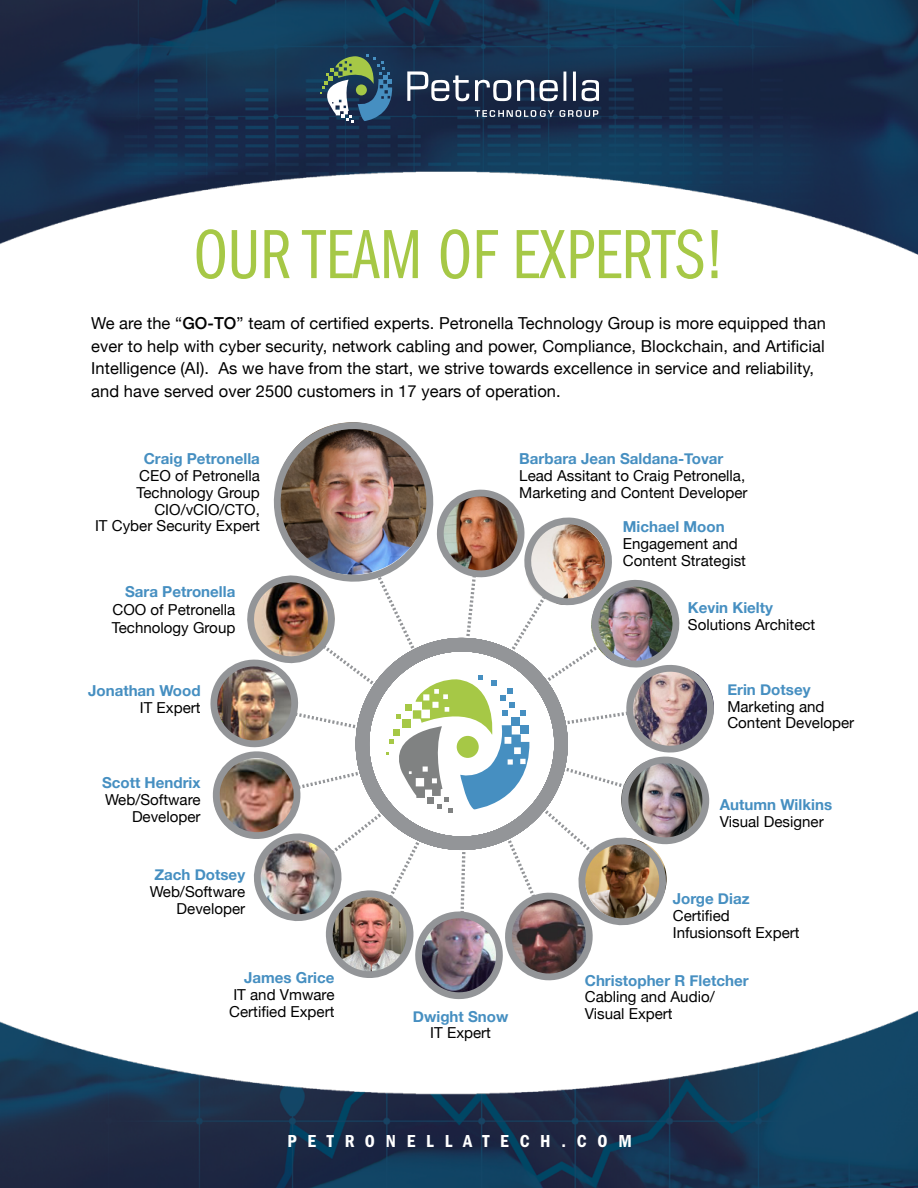
<style>
.page{position:relative;width:918px;height:1188px;background:#fff}
.page>*{position:absolute;margin:0;border:0;box-sizing:border-box;transform-origin:0 0}
.t1{font:72px "ITC Franklin Gothic Std Bk Cp";color:#a6c846}
.t2{font:18px "ITC Franklin Gothic Std Dm Cd";letter-spacing:.6em;color:#fff}
.t3{font:16.5px/22.5px "Helvetica Neue";letter-spacing:.005em;color:#000}
.t4{font:15.15px/16.8px "Helvetica Neue";color:#000}
.t5{font:700 15.15px "Helvetica Neue";color:#468fc1}
.s1{font-weight:500}
</style>
<div class="page">
<img style="left:0;top:0;width:918px;height:255px">
<svg style="left:475px;top:110px;width:123px;height:7px"></svg>
<svg style="left:407px;top:71px;width:192px;height:31px"></svg>
<svg style="left:320px;top:54px;width:73px;height:69px;background:#4c6c74"></svg>
<img style="left:0;top:1010px;width:918px;height:178px">
<img style="left:210px;top:422px;width:504px;height:578px">
<svg style="left:330px;top:612px;width:263px;height:245px"></svg>
<h1 class="t1" style="left:194px;top:215px;width:532px">OUR TEAM OF EXPERTS!</h1>
<p class="t3" style="left:91px;top:313px;width:736px">We are the “<span class="s1">GO-TO</span>” team of certified experts. Petronella Technology Group is more equipped than ever to help with cyber security, network cabling and power, Compliance, Blockchain, and Artificial Intelligence (AI). As we have from the start, we strive towards excellence in service and reliability, and have served over 2500 customers in 17 years of operation.</p>
<p class="t5" style="left:144px;top:447px;width:118px">Craig Petronella</p>
<p class="t4" style="left:95px;top:468px;width:166px;text-align:right">CEO of Petronella<br>Technology Group<br>CIO/vCIO/CTO,<br>IT Cyber Security Expert</p>
<p class="t5" style="left:125px;top:580px;width:112px">Sara Petronella</p>
<p class="t4" style="left:112px;top:602px;width:125px;line-height:18px">COO of Petronella<br>Technology Group</p>
<p class="t5" style="left:88px;top:679px;width:114px">Jonathan Wood</p>
<p class="t4" style="left:140px;top:700px;width:62px">IT Expert</p>
<p class="t5" style="left:102px;top:771px;width:100px">Scott Hendrix</p>
<p class="t4" style="left:105px;top:792px;width:97px;text-align:right">Web/Software<br>Developer</p>
<p class="t5" style="left:154px;top:863px;width:92px">Zach Dotsey</p>
<p class="t4" style="left:150px;top:884px;width:97px;text-align:right">Web/Software<br>Developer</p>
<p class="t5" style="left:244px;top:966px;width:92px">James Grice</p>
<p class="t4" style="left:229px;top:987px;width:107px">IT and Vmware<br>Certified Expert</p>
<p class="t5" style="left:519px;top:447px;width:206px">Barbara Jean Saldana-Tovar</p>
<p class="t4" style="left:519px;top:468px;width:230px">Lead Assitant to Craig Petronella,<br>Marketing and Content Developer</p>
<p class="t5" style="left:623px;top:515px;width:103px">Michael Moon</p>
<p class="t4" style="left:623px;top:536px;width:125px">Engagement and<br>Content Strategist</p>
<p class="t5" style="left:688px;top:595px;width:87px">Kevin Kielty</p>
<p class="t4" style="left:688px;top:617px;width:129px">Solutions Architect</p>
<p class="t5" style="left:727px;top:678px;width:85px">Erin Dotsey</p>
<p class="t4" style="left:727px;top:699px;width:128px">Marketing and<br>Content Developer</p>
<p class="t5" style="left:413px;top:1004px;width:97px">Dwight Snow</p>
<p class="t4" style="left:430px;top:1025px;width:62px">IT Expert</p>
<p class="t5" style="left:720px;top:793px;width:114px">Autumn Wilkins</p>
<p class="t4" style="left:720px;top:814px;width:105px">Visual Designer</p>
<p class="t5" style="left:673px;top:887px;width:78px">Jorge Diaz</p>
<p class="t4" style="left:673px;top:908px;width:128px">Certified<br>Infusionsoft Expert</p>
<p class="t5" style="left:585px;top:968px;width:165px">Christopher R Fletcher</p>
<p class="t4" style="left:585px;top:990px;width:131px">Cabling and Audio/<br>Visual Expert</p>
<p class="t2" style="left:288px;top:1130px;width:346px">PETRONELLATECH.COM</p>
</div>
